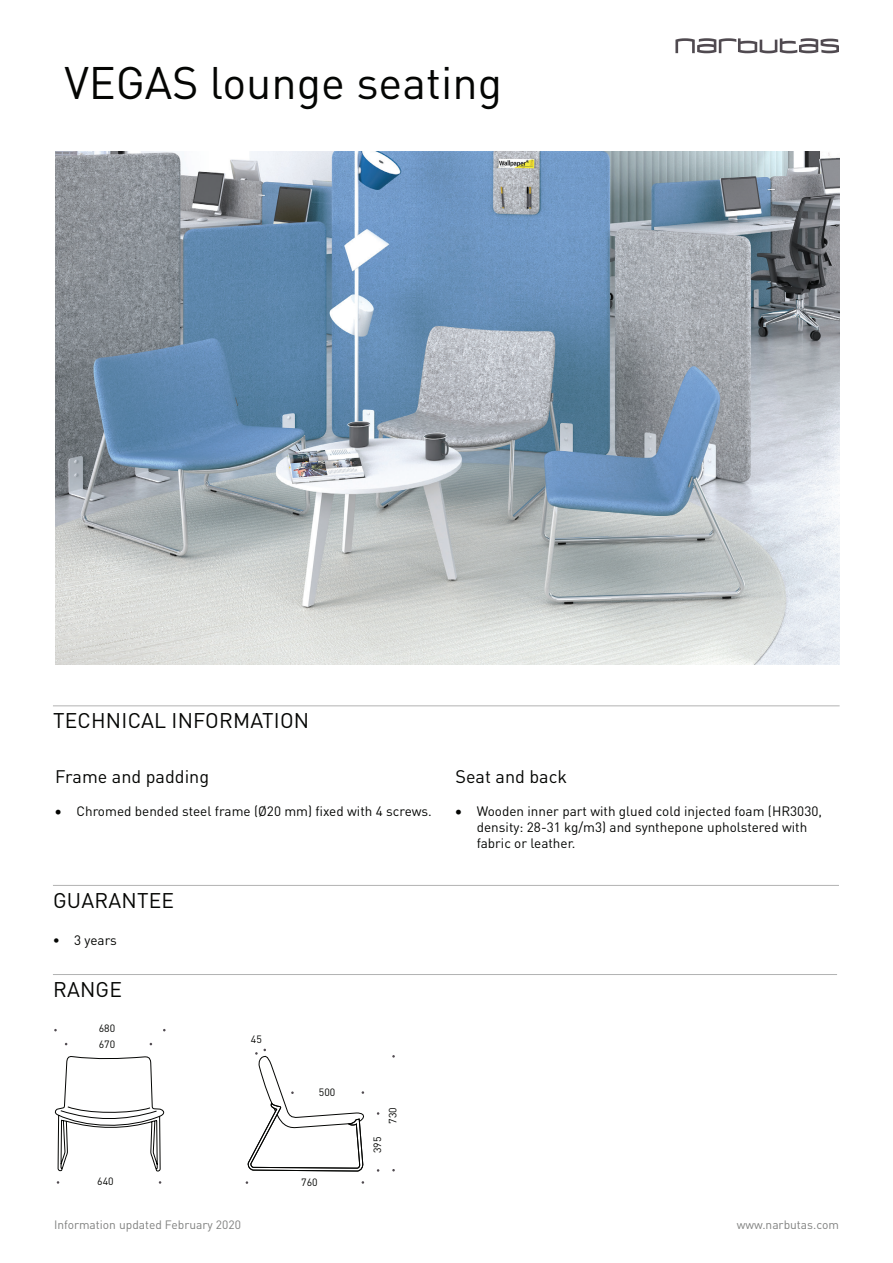
<style>
.page{position:relative;width:893px;height:1263px;background:#fff}
.page>*{position:absolute;margin:0;border:0;box-sizing:border-box;transform-origin:0 0}
.t1{font:45px "DIN Pro";color:#040503}
.t2{font:21px "DIN Pro";letter-spacing:.01em;color:#040503}
.t3{font:18px "DIN Pro";color:#040503}
.t4{font:13.5px/16.2px "DIN Pro";color:#040503}
.t5{font:12px "DIN Pro";color:#808180}
.t6{font:10.5px "DIN Pro";color:#040503}
</style>
<div class="page">
<svg style="left:675px;top:38px;width:164px;height:15px"></svg>
<hr style="left:53px;top:885px;width:786px;height:1px;background:#b2b3b3">
<hr style="left:53px;top:705px;width:787px;height:1px;background:#b2b3b3">
<img style="left:55px;top:152px;width:785px;height:512px">
<svg style="left:54px;top:1056px;width:111px;height:128px"></svg>
<svg style="left:247px;top:1049px;width:118px;height:123px"></svg>
<hr style="left:53px;top:974px;width:784px;height:1px;background:#b2b3b3">
<h1 class="t1" style="left:64px;top:52px;width:439px">VEGAS lounge seating</h1>
<h2 class="t2" style="left:53px;top:706px;width:258px">TECHNICAL INFORMATION</h2>
<h3 class="t3" style="left:55px;top:764px;width:155px">Frame and padding</h3>
<p class="t4" style="left:55px;top:802px;width:378px">• Chromed bended steel frame (Ø20 mm) fixed with 4 screws.</p>
<h2 class="t2" style="left:53px;top:886px;width:123px">GUARANTEE</h2>
<p class="t4" style="left:53px;top:931px;width:66px">• 3 years</p>
<h2 class="t2" style="left:53px;top:975px;width:71px">RANGE</h2>
<p class="t6" style="left:99px;top:1020px;width:18px">680</p>
<p class="t6" style="left:99px;top:1037px;width:18px">670</p>
<p class="t6" style="left:251px;top:1032px;width:12px">45</p>
<p class="t6" style="left:319px;top:1085px;width:18px">500</p>
<p class="t6" style="left:97px;top:1174px;width:18px">640</p>
<p class="t6" style="left:301px;top:1175px;width:18px">760</p>
<p class="t6" style="left:386px;top:1124px;width:18px;rotate:-90deg">730</p>
<p class="t6" style="left:370px;top:1153px;width:18px;rotate:-90deg">395</p>
<h3 class="t3" style="left:455px;top:764px;width:113px">Seat and back</h3>
<p class="t4" style="left:477px;top:802px;width:347px;text-indent:-21px">• Wooden inner part with glued cold injected foam (HR3030, density: 28-31 kg/m3) and synthepone upholstered with fabric or leather.</p>
<p class="t5" style="left:54px;top:1217px;width:188px">Information updated February 2020</p>
<p class="t5" style="left:737px;top:1216px;width:104px">www.narbutas.com</p>
</div>
